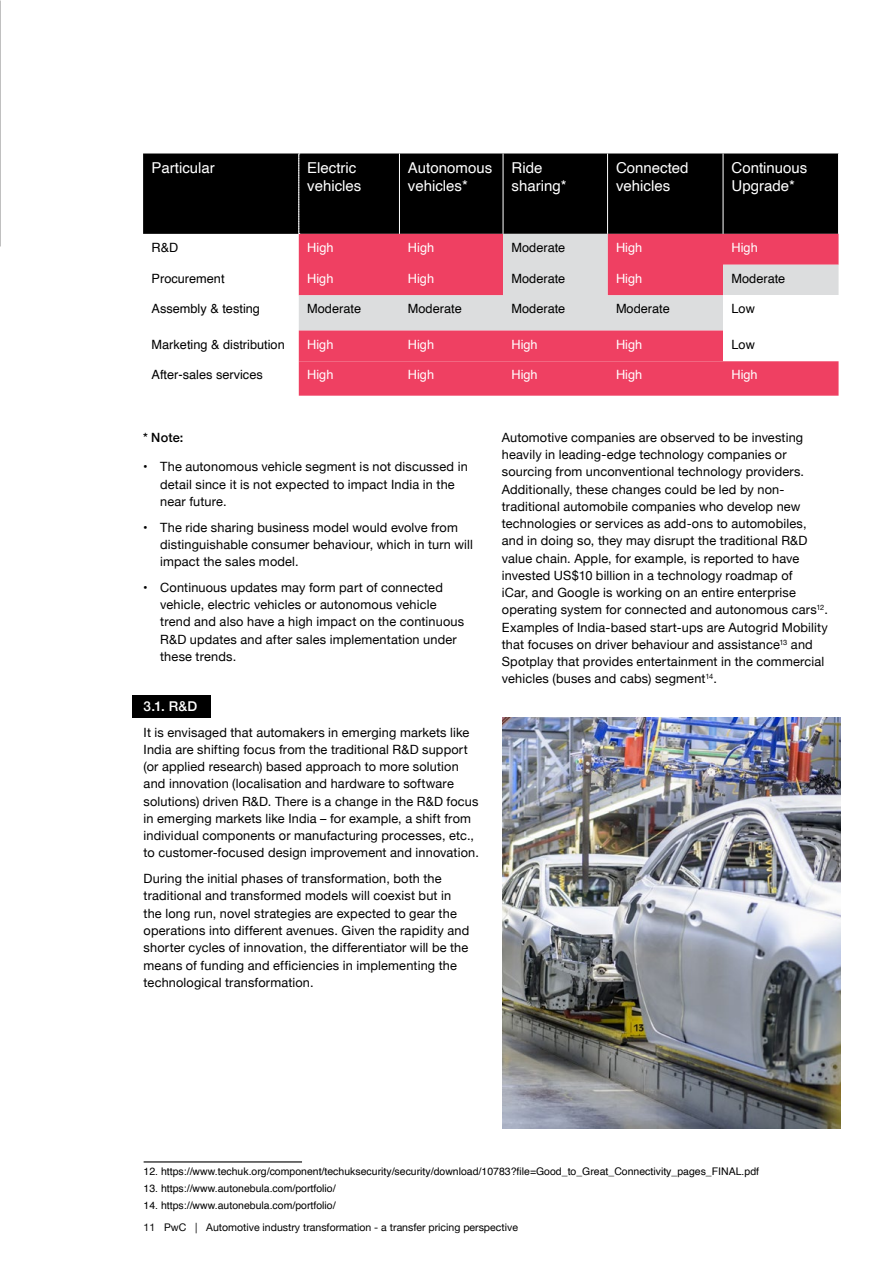
<style>
.page{position:relative;width:893px;height:1263px;background:#fff}
.page>*{position:absolute;margin:0;border:0;box-sizing:border-box;transform-origin:0 0}
.t1{font:15px/18px "Helvetica";color:#fff}
.t2{font:500 13.5px "Helvetica Neue";color:#fff}
.t3{font:12.75px/17.2px "Helvetica Neue";letter-spacing:.015em;color:#000}
.t4{font:12.75px "Helvetica";color:#000}
.t5{font:12.75px "Helvetica";color:#fff}
.t6{font:500 12.75px "Helvetica Neue";color:#000}
.t7{font:10.5px "Helvetica";color:#000}
.t8{font:10.5px "Helvetica Neue";color:#000}
</style>
<div class="page">
<div style="left:143px;top:153px;width:695px;height:81px;background:#000"></div>
<div style="left:299px;top:361px;width:540px;height:35px;background:#ef4062"></div>
<svg style="left:299px;top:234px;width:540px;height:96px;background:#e591a2"></svg>
<div style="left:723px;top:295px;width:116px;height:35px;background:#fff"></div>
<div style="left:299px;top:330px;width:424px;height:31px;background:#ef4062"></div>
<svg style="left:298px;top:153px;width:2px;height:81px"></svg>
<hr style="left:399px;top:153px;width:1px;height:81px;background:#fff">
<hr style="left:503px;top:153px;width:1px;height:81px;background:#fff">
<hr style="left:607px;top:153px;width:1px;height:81px;background:#fff">
<hr style="left:723px;top:153px;width:1px;height:81px;background:#fff">
<div style="left:132px;top:695px;width:79px;height:22px;background:#000"></div>
<hr style="left:144px;top:1161px;width:158px;height:1px;background:#000">
<img style="left:502px;top:717px;width:338px;height:411px">
<p class="t1" style="left:152px;top:159px;width:65px">Particular</p>
<p class="t1" style="left:307px;top:159px;width:56px">Electric vehicles</p>
<p class="t1" style="left:408px;top:159px;width:86px">Autonomous vehicles*</p>
<p class="t1" style="left:512px;top:159px;width:57px">Ride sharing*</p>
<p class="t1" style="left:616px;top:159px;width:74px">Connected vehicles</p>
<p class="t1" style="left:732px;top:159px;width:77px">Continuous<br>Upgrade*</p>
<p class="t4" style="left:152px;top:238px;width:28px">R&amp;D</p>
<p class="t5" style="left:307px;top:238px;width:28px">High</p>
<p class="t5" style="left:408px;top:238px;width:28px">High</p>
<p class="t4" style="left:512px;top:238px;width:55px">Moderate</p>
<p class="t5" style="left:616px;top:238px;width:28px">High</p>
<p class="t5" style="left:731px;top:238px;width:28px">High</p>
<p class="t4" style="left:152px;top:268px;width:74px">Procurement</p>
<p class="t5" style="left:307px;top:268px;width:28px">High</p>
<p class="t5" style="left:408px;top:268px;width:28px">High</p>
<p class="t4" style="left:511px;top:268px;width:55px">Moderate</p>
<p class="t5" style="left:616px;top:268px;width:28px">High</p>
<p class="t4" style="left:731px;top:268px;width:55px">Moderate</p>
<p class="t4" style="left:152px;top:299px;width:110px">Assembly &amp; testing</p>
<p class="t4" style="left:307px;top:299px;width:55px">Moderate</p>
<p class="t4" style="left:408px;top:299px;width:55px">Moderate</p>
<p class="t4" style="left:511px;top:299px;width:55px">Moderate</p>
<p class="t4" style="left:616px;top:299px;width:55px">Moderate</p>
<p class="t4" style="left:731px;top:299px;width:25px">Low</p>
<p class="t4" style="left:152px;top:334px;width:135px">Marketing &amp; distribution</p>
<p class="t5" style="left:307px;top:334px;width:28px">High</p>
<p class="t5" style="left:408px;top:334px;width:28px">High</p>
<p class="t5" style="left:511px;top:334px;width:28px">High</p>
<p class="t5" style="left:616px;top:334px;width:28px">High</p>
<p class="t4" style="left:731px;top:334px;width:25px">Low</p>
<p class="t4" style="left:152px;top:365px;width:113px">After-sales services</p>
<p class="t5" style="left:307px;top:365px;width:28px">High</p>
<p class="t5" style="left:408px;top:365px;width:28px">High</p>
<p class="t5" style="left:511px;top:365px;width:28px">High</p>
<p class="t5" style="left:616px;top:365px;width:28px">High</p>
<p class="t5" style="left:731px;top:365px;width:28px">High</p>
<p class="t6" style="left:143px;top:427px;width:42px">* Note:</p>
<p class="t3" style="left:160px;top:459px;width:309px;text-indent:-17px">• The autonomous vehicle segment is not discussed in detail since it is not expected to impact India in the near future.</p>
<p class="t3" style="left:160px;top:519px;width:314px;text-indent:-17px">• The ride sharing business model would evolve from distinguishable consumer behaviour, which in turn will impact the sales model.</p>
<p class="t3" style="left:160px;top:579px;width:306px;text-indent:-17px">• Continuous updates may form part of connected vehicle, electric vehicles or autonomous vehicle trend and also have a high impact on the continuous R&amp;D updates and after sales implementation under these trends.</p>
<p class="t2" style="left:144px;top:695px;width:55px">3.1. R&amp;D</p>
<p class="t3" style="left:144px;top:724px;width:337px">It is envisaged that automakers in emerging markets like India are shifting focus from the traditional R&amp;D support (or applied research) based approach to more solution and innovation (localisation and hardware to software solutions) driven R&amp;D. There is a change in the R&amp;D focus in emerging markets like India – for example, a shift from individual components or manufacturing processes, etc., to customer-focused design improvement and innovation.</p>
<p class="t3" style="left:144px;top:871px;width:327px">During the initial phases of transformation, both the traditional and transformed models will coexist but in the long run, novel strategies are expected to gear the operations into different avenues. Given the rapidity and shorter cycles of innovation, the differentiator will be the means of funding and efficiencies in implementing the technological transformation.</p>
<p class="t3" style="left:502px;top:429px;width:328px">Automotive companies are observed to be investing heavily in leading-edge technology companies or sourcing from unconventional technology providers.<br>Additionally, these changes could be led by non&shy;traditional automobile companies who develop new technologies or services as add-ons to automobiles, and in doing so, they may disrupt the traditional R&amp;D value chain. Apple, for example, is reported to have invested US$10 billion in a technology roadmap of<br>iCar, and Google is working on an entire enterprise operating system for connected and autonomous cars<sup>12</sup>.<br>Examples of India-based start-ups are Autogrid Mobility that focuses on driver behaviour and assistance<sup>13</sup> and Spotplay that provides entertainment in the commercial vehicles (buses and cabs) segment<sup>14</sup>.</p>
<p class="t7" style="left:144px;top:1163px;width:617px">12. https://www.techuk.org/component/techuksecurity/security/download/10783?file=Good_to_Great_Connectivity_pages_FINAL.pdf</p>
<p class="t7" style="left:144px;top:1180px;width:194px">13. https://www.autonebula.com/portfolio/</p>
<p class="t7" style="left:144px;top:1197px;width:194px">14. https://www.autonebula.com/portfolio/</p>
<p class="t8" style="left:144px;top:1220px;width:376px">11 PwC | Automotive industry transformation - a transfer pricing perspective</p>
</div>
